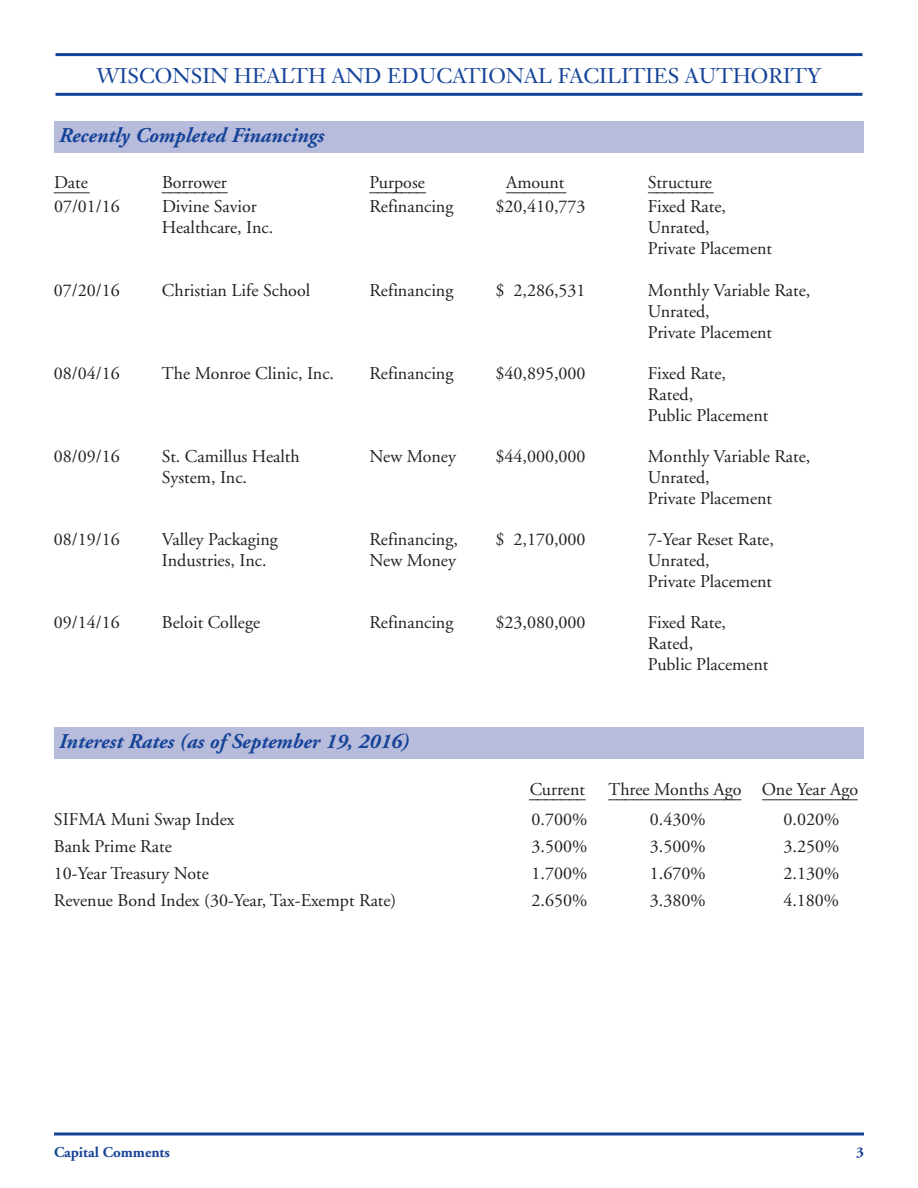
<style>
.page{position:relative;width:918px;height:1188px;background:#fff}
.page>*{position:absolute;margin:0;border:0;box-sizing:border-box;transform-origin:0 0}
.t1{font:italic 700 21px "Adobe Garamond";color:#154398}
.t2{font:21px "Janson Text";color:#154398}
.t3{font:18px/21px "Adobe Garamond";color:#231f20}
.t4{font:700 15px "Adobe Garamond";color:#154398}
</style>
<div class="page">
<svg style="left:54px;top:1132px;width:810px;height:4px;background:#4f71b1"></svg>
<hr style="left:56px;top:53px;width:806px;height:3px;background:#154398">
<hr style="left:56px;top:93px;width:806px;height:3px;background:#154398">
<div style="left:54px;top:122px;width:810px;height:31px;background:#b8bcdc"></div>
<div style="left:54px;top:728px;width:810px;height:31px;background:#b8bcdc"></div>
<p class="t2" style="left:97px;top:67px;width:726px">WISCONSIN HEALTH AND EDUCATIONAL FACILITIES AUTHORITY</p>
<p class="t1" style="left:58px;top:127px;width:267px">Recently Completed Financings</p>
<p class="t3" style="left:54px;top:175px;width:37px">_D_a_t e_</p>
<p class="t3" style="left:162px;top:175px;width:67px">_B_o_r _r o_ w_ _e _r</p>
<p class="t3" style="left:370px;top:175px;width:58px">P_ _u _r _p _o _s _e</p>
<p class="t3" style="left:506px;top:177px;width:62px">A_ _m_ o_ u_ _n _t</p>
<p class="t3" style="left:648px;top:174px;width:67px">S_ _t r_u_c_t _u_r _e</p>
<p class="t3" style="left:54px;top:198px;width:67px">07/01/16</p>
<p class="t3" style="left:162px;top:198px;width:96px">Divine Savior</p>
<p class="t3" style="left:370px;top:198px;width:85px">Refinancing</p>
<p class="t3" style="left:496px;top:198px;width:91px">$20,410,773</p>
<p class="t3" style="left:648px;top:198px;width:80px">Fixed Rate,</p>
<p class="t3" style="left:162px;top:219px;width:113px">Healthcare, Inc.</p>
<p class="t3" style="left:648px;top:219px;width:126px">Unrated,<br>Private Placement</p>
<p class="t3" style="left:54px;top:281px;width:67px">07/20/16</p>
<p class="t3" style="left:162px;top:281px;width:150px">Christian Life School</p>
<p class="t3" style="left:370px;top:281px;width:85px">Refinancing</p>
<p class="t3" style="left:496px;top:281px;width:91px">$ 2,286,531</p>
<p class="t3" style="left:648px;top:281px;width:164px">Monthly Variable Rate,<br>Unrated,<br>Private Placement</p>
<p class="t3" style="left:54px;top:364px;width:67px">08/04/16</p>
<p class="t3" style="left:162px;top:364px;width:174px">The Monroe Clinic, Inc.</p>
<p class="t3" style="left:370px;top:364px;width:85px">Refinancing</p>
<p class="t3" style="left:496px;top:364px;width:91px">$40,895,000</p>
<p class="t3" style="left:648px;top:364px;width:122px">Fixed Rate,<br>Rated,<br>Public Placement</p>
<p class="t3" style="left:54px;top:447px;width:67px">08/09/16</p>
<p class="t3" style="left:162px;top:447px;width:139px">St. Camillus Health</p>
<p class="t3" style="left:370px;top:447px;width:88px">New Money</p>
<p class="t3" style="left:496px;top:447px;width:91px">$44,000,000</p>
<p class="t3" style="left:648px;top:447px;width:164px">Monthly Variable Rate,</p>
<p class="t3" style="left:162px;top:468px;width:87px">System, Inc.</p>
<p class="t3" style="left:648px;top:468px;width:126px">Unrated,<br>Private Placement</p>
<p class="t3" style="left:54px;top:531px;width:67px">08/19/16</p>
<p class="t3" style="left:162px;top:531px;width:117px">Valley Packaging</p>
<p class="t3" style="left:370px;top:531px;width:90px">Refinancing,</p>
<p class="t3" style="left:496px;top:531px;width:91px">$ 2,170,000</p>
<p class="t3" style="left:648px;top:531px;width:127px">7-Year Reset Rate,</p>
<p class="t3" style="left:162px;top:552px;width:106px">Industries, Inc.</p>
<p class="t3" style="left:370px;top:552px;width:88px">New Money</p>
<p class="t3" style="left:648px;top:552px;width:126px">Unrated,<br>Private Placement</p>
<p class="t3" style="left:54px;top:614px;width:67px">09/14/16</p>
<p class="t3" style="left:162px;top:614px;width:100px">Beloit College</p>
<p class="t3" style="left:370px;top:614px;width:85px">Refinancing</p>
<p class="t3" style="left:496px;top:614px;width:91px">$23,080,000</p>
<p class="t3" style="left:648px;top:614px;width:122px">Fixed Rate,<br>Rated,<br>Public Placement</p>
<p class="t1" style="left:58px;top:733px;width:352px">Interest Rates (as of September 19, 2016)</p>
<p class="t3" style="left:529px;top:781px;width:58px">_C_u_r_r_e _n_t</p>
<p class="t3" style="left:608px;top:783px;width:251px">_T_h_r_e _e _M_ _o_n_t_h_s _A_ _g _o O_ _n_e_ Y_ e_a_r_ A_ _g _o</p>
<p class="t3" style="left:54px;top:810px;width:182px">SIFMA Muni Swap Index</p>
<p class="t3" style="left:532px;top:810px;width:57px">0.700%</p>
<p class="t3" style="left:650px;top:810px;width:57px">0.430%</p>
<p class="t3" style="left:784px;top:810px;width:57px">0.020%</p>
<p class="t3" style="left:54px;top:837px;width:119px">Bank Prime Rate</p>
<p class="t3" style="left:532px;top:837px;width:57px">3.500%</p>
<p class="t3" style="left:650px;top:837px;width:57px">3.500%</p>
<p class="t3" style="left:784px;top:837px;width:57px">3.250%</p>
<p class="t3" style="left:54px;top:864px;width:156px">10-Year Treasury Note</p>
<p class="t3" style="left:532px;top:864px;width:57px">1.700%</p>
<p class="t3" style="left:650px;top:864px;width:57px">1.670%</p>
<p class="t3" style="left:784px;top:864px;width:57px">2.130%</p>
<p class="t3" style="left:54px;top:891px;width:344px">Revenue Bond Index (30-Year, Tax-Exempt Rate)</p>
<p class="t3" style="left:532px;top:891px;width:57px">2.650%</p>
<p class="t3" style="left:650px;top:891px;width:57px">3.380%</p>
<p class="t3" style="left:783px;top:891px;width:57px">4.180%</p>
<p class="t4" style="left:54px;top:1146px;width:117px">Capital Comments</p>
<p class="t4" style="left:856px;top:1146px;width:9px">3</p>
</div>
